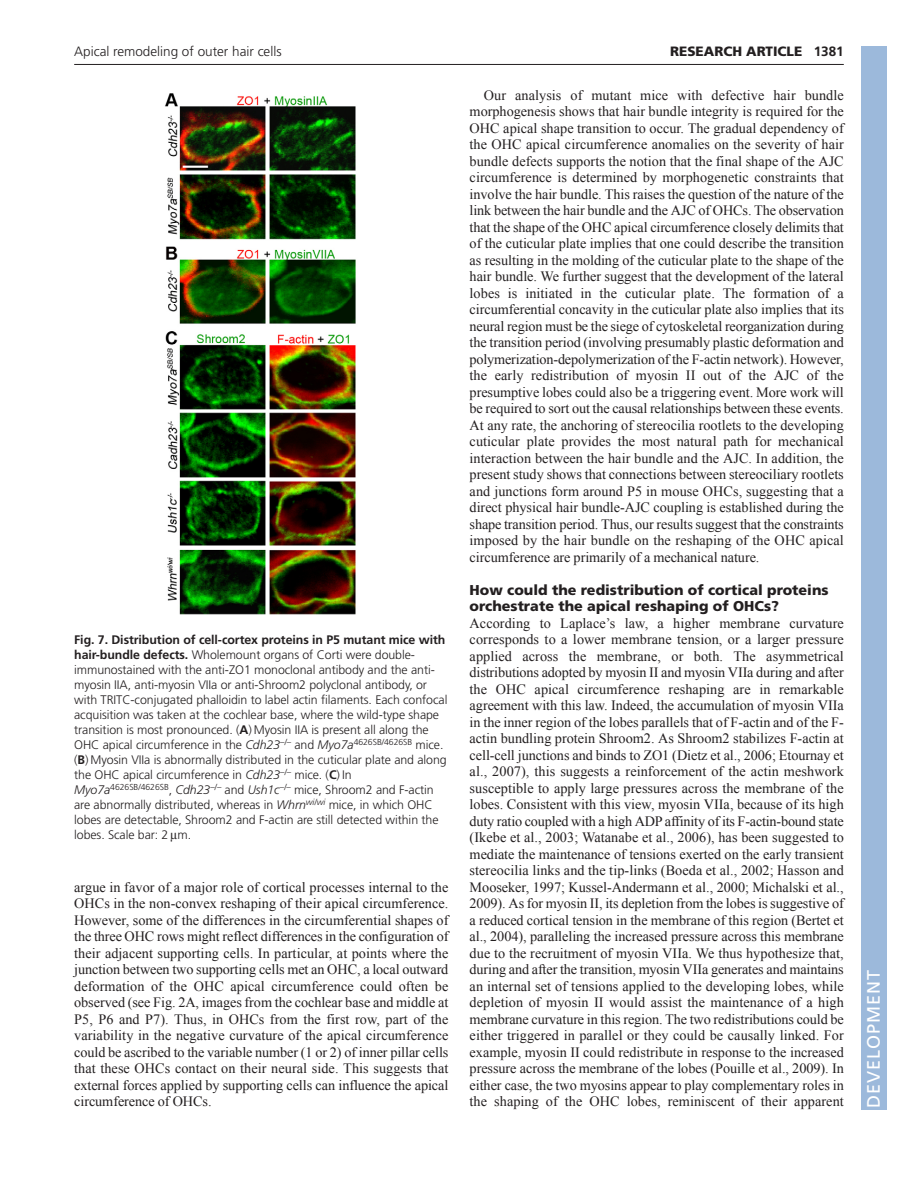
<style>
.page{position:relative;width:918px;height:1188px;background:#fff}
.page>*{position:absolute;margin:0;border:0;box-sizing:border-box;transform-origin:0 0}
.t1{font:18px "Frutiger LT Std";letter-spacing:.055em;color:#fff}
.t2{font:14.25px/16.5px "Times New Roman";letter-spacing:-.005em;color:#231f20;text-align:justify}
.t3{font:900 14.25px/16.5px "Frutiger LT Std";color:#231f20}
.t4{font:300 13.5px "Frutiger LT Std";color:#231f20}
.t5{font:900 13.5px "Frutiger LT Std";color:#231f20}
.t6{font:300 12.3px/15px "Frutiger LT Std";letter-spacing:-.005em;color:#231f20}
.s1{font-weight:700}
.s2{font-style:italic}
</style>
<div class="page">
<hr style="left:74px;top:64px;width:770px;height:1px;background:#231f20">
<img style="left:165px;top:93px;width:191px;height:522px">
<div style="left:861px;top:46px;width:25px;height:1064px;background:#9cb9db"></div>
<p class="t4" style="left:74px;top:46px;width:209px">Apical remodeling of outer hair cells</p>
<p class="t5" style="left:670px;top:46px;width:175px">RESEARCH ARTICLE <span class="s1">1381</span></p>
<p class="t6" style="left:74px;top:633px;width:375px"><span class="s1">Fig. 7. Distribution of cell-cortex proteins in P5 mutant mice with hair-bundle defects.</span> Wholemount organs of Corti were double&shy;immunostained with the anti-ZO1 monoclonal antibody and the anti&shy;myosin IIA, anti-myosin VIIa or anti-Shroom2 polyclonal antibody, or with TRITC-conjugated phalloidin to label actin filaments. Each confocal acquisition was taken at the cochlear base, where the wild-type shape transition is most pronounced. (<span class="s1">A</span>) Myosin IIA is present all along the OHC apical circumference in the <span class="s2">Cdh23</span><sup>–/–</sup> and <span class="s2">Myo7a</span><sup>4626SB/4626SB</sup> mice. (<span class="s1">B</span>) Myosin VIIa is abnormally distributed in the cuticular plate and along the OHC apical circumference in <span class="s2">Cdh23</span><sup>–/–</sup> mice. (<span class="s1">C</span>) In <span class="s2">Myo7a</span><sup>4626SB/4626SB</sup>, <span class="s2">Cdh23</span><sup>–/–</sup> and <span class="s2">Ush1c</span><sup>–/–</sup> mice, Shroom2 and F-actin are abnormally distributed, whereas in <span class="s2">Whrn</span><sup>wi/wi</sup> mice, in which OHC lobes are detectable, Shroom2 and F-actin are still detected within the lobes. Scale bar: 2 m.</p>
<p class="t2" style="left:74px;top:879px;width:376px">argue in favor of a major role of cortical processes internal to the OHCs in the non-convex reshaping of their apical circumference.<br>However, some of the differences in the circumferential shapes of the three OHC rows might reflect differences in the configuration of their adjacent supporting cells. In particular, at points where the junction between two supporting cells met an OHC, a local outward deformation of the OHC apical circumference could often be observed (see Fig. 2A, images from the cochlear base and middle at P5, P6 and P7). Thus, in OHCs from the first row, part of the variability in the negative curvature of the apical circumference could be ascribed to the variable number (1 or 2) of inner pillar cells that these OHCs contact on their neural side. This suggests that external forces applied by supporting cells can influence the apical circumference of OHCs.</p>
<p class="t2" style="left:470px;top:87px;width:376px;text-indent:14px">Our analysis of mutant mice with defective hair bundle morphogenesis shows that hair bundle integrity is required for the OHC apical shape transition to occur. The gradual dependency of the OHC apical circumference anomalies on the severity of hair bundle defects supports the notion that the final shape of the AJC circumference is determined by morphogenetic constraints that involve the hair bundle. This raises the question of the nature of the link between the hair bundle and the AJC of OHCs. The observation that the shape of the OHC apical circumference closely delimits that of the cuticular plate implies that one could describe the transition as resulting in the molding of the cuticular plate to the shape of the hair bundle. We further suggest that the development of the lateral lobes is initiated in the cuticular plate. The formation of a circumferential concavity in the cuticular plate also implies that its neural region must be the siege of cytoskeletal reorganization during the transition period (involving presumably plastic deformation and polymerization-depolymerization of the F-actin network). However, the early redistribution of myosin II out of the AJC of the presumptive lobes could also be a triggering event. More work will be required to sort out the causal relationships between these events.<br>At any rate, the anchoring of stereocilia rootlets to the developing cuticular plate provides the most natural path for mechanical interaction between the hair bundle and the AJC. In addition, the present study shows that connections between stereociliary rootlets and junctions form around P5 in mouse OHCs, suggesting that a direct physical hair bundle-AJC coupling is established during the shape transition period. Thus, our results suggest that the constraints imposed by the hair bundle on the reshaping of the OHC apical circumference are primarily of a mechanical nature.</p>
<p class="t3" style="left:470px;top:583px;width:361px">How could the redistribution of cortical proteins orchestrate the apical reshaping of OHCs?</p>
<p class="t2" style="left:470px;top:615px;width:376px">According to Laplace’s law, a higher membrane curvature corresponds to a lower membrane tension, or a larger pressure applied across the membrane, or both. The asymmetrical distributions adopted by myosin II and myosin VIIa during and after the OHC apical circumference reshaping are in remarkable agreement with this law. Indeed, the accumulation of myosin VIIa in the inner region of the lobes parallels that of F-actin and of the F&shy;actin bundling protein Shroom2. As Shroom2 stabilizes F-actin at cell-cell junctions and binds to ZO1 (Dietz et al., 2006; Etournay et al., 2007), this suggests a reinforcement of the actin meshwork susceptible to apply large pressures across the membrane of the lobes. Consistent with this view, myosin VIIa, because of its high duty ratio coupled with a high ADP affinity of its F-actin-bound state (Ikebe et al., 2003; Watanabe et al., 2006), has been suggested to mediate the maintenance of tensions exerted on the early transient stereocilia links and the tip-links (Boeda et al., 2002; Hasson and Mooseker, 1997; Kussel-Andermann et al., 2000; Michalski et al., 2009). As for myosin II, its depletion from the lobes is suggestive of a reduced cortical tension in the membrane of this region (Bertet et al., 2004), paralleling the increased pressure across this membrane due to the recruitment of myosin VIIa. We thus hypothesize that, during and after the transition, myosin VIIa generates and maintains an internal set of tensions applied to the developing lobes, while depletion of myosin II would assist the maintenance of a high membrane curvature in this region. The two redistributions could be either triggered in parallel or they could be causally linked. For example, myosin II could redistribute in response to the increased pressure across the membrane of the lobes (Pouille et al., 2009). In either case, the two myosins appear to play complementary roles in the shaping of the OHC lobes, reminiscent of their apparent</p>
<p class="t1" style="left:863px;top:1108px;width:140px;rotate:-90deg">DEVELOPMENT</p>
</div>
